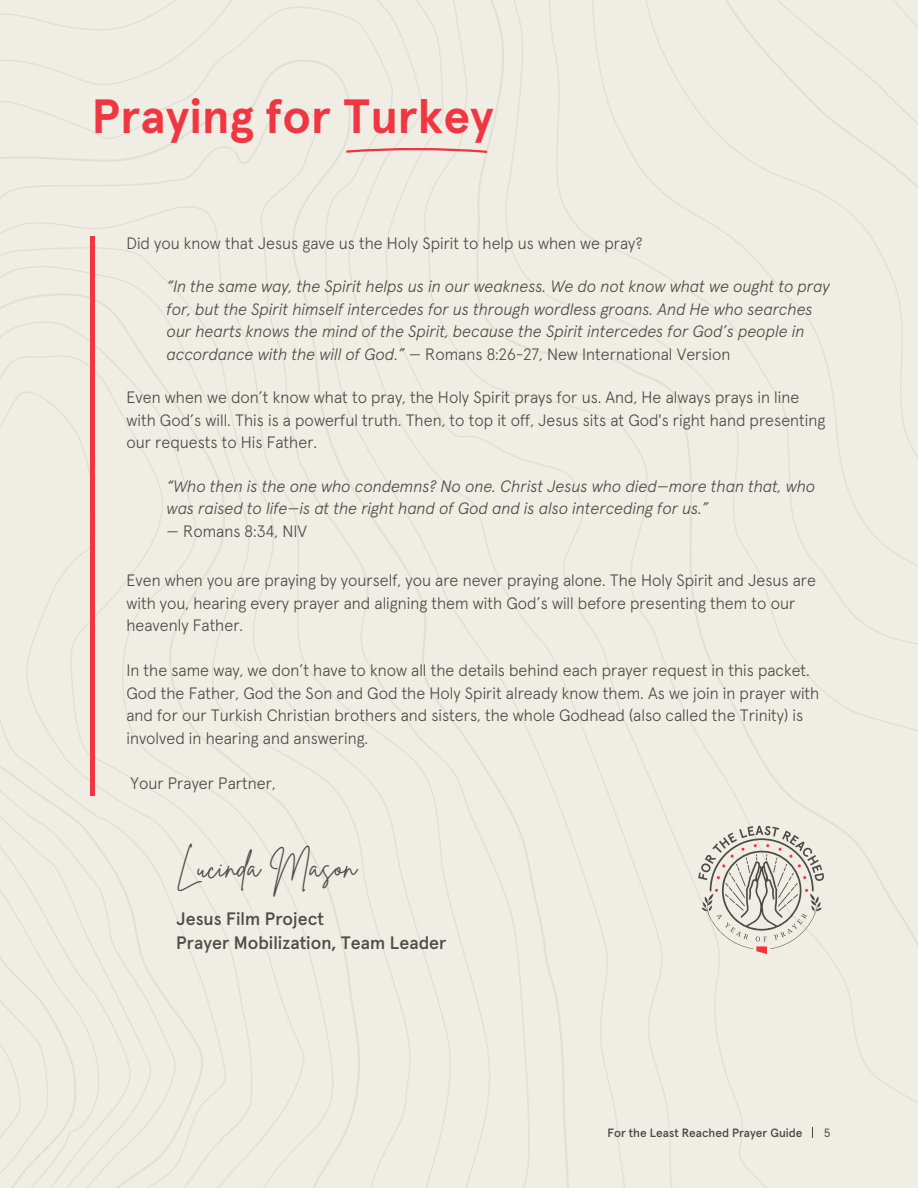
<style>
.page{position:relative;width:918px;height:1188px;background:#fff}
.page>*{position:absolute;margin:0;border:0;box-sizing:border-box;transform-origin:0 0}
.t1{font:700 48px "Apercu Pro";color:#ef3742}
.t2{font:31.95px "Brittany Signature";color:#4f4b48}
.t3{font:500 18px/23.7px "Apercu Pro";color:#4f4b48}
.t4{font:300 16.5px/22.5px "Apercu Pro";color:#4f4b48}
.t5{font:italic 300 16.5px/22.5px "Apercu Pro";color:#4f4b48}
.t6{font:500 12px "Apercu Pro";color:#4a4846}
.t7{font:12px "Apercu Pro";color:#4a4846}
.s1{font-style:normal}
</style>
<div class="page">
<div style="left:0;top:0;width:200px;height:22px;background:#efede4"></div>
<div style="left:418px;top:0;width:500px;height:1188px;background:#efede4"></div>
<div style="left:0;top:22px;width:615px;height:1166px;background:#efede4"></div>
<div style="left:476px;top:0;width:442px;height:1074px;background:#efede4"></div>
<div style="left:716px;top:0;width:202px;height:481px;background:#efede4"></div>
<hr style="left:91px;top:236px;width:4px;height:559px;background:#ef3742">
<svg style="left:346px;top:148px;width:141px;height:5px"></svg>
<svg style="left:698px;top:826px;width:126px;height:128px;background:#d7d3cb"></svg>
<h4 class="t1" style="left:92px;top:95px;width:404px">Praying for Turkey</h4>
<h4 class="t4" style="left:126px;top:233px;width:518px">Did you know that Jesus gave us the Holy Spirit to help us when we pray?</h4>
<h4 class="t5" style="left:167px;top:276px;width:665px">“In the same way, the Spirit helps us in our weakness. We do not know what we ought to pray for, but the Spirit himself intercedes for us through wordless groans. And He who searches our hearts knows the mind of the Spirit, because the Spirit intercedes for God’s people in accordance with the will of God.” <span class="s1">— Romans 8:26-27, New International Version</span></h4>
<h4 class="t4" style="left:126px;top:387px;width:701px">Even when we don’t know what to pray, the Holy Spirit prays for us. And, He always prays in line with God’s will. This is a powerful truth. Then, to top it off, Jesus sits at God's right hand presenting our requests to His Father.</h4>
<h4 class="t5" style="left:167px;top:476px;width:650px">“Who then is the one who condemns? No one. Christ Jesus who died—more than that, who was raised to life—is at the right hand of God and is also interceding for us.”</h4>
<h4 class="t4" style="left:167px;top:521px;width:142px">— Romans 8:34, NIV</h4>
<h4 class="t4" style="left:126px;top:570px;width:691px">Even when you are praying by yourself, you are never praying alone. The Holy Spirit and Jesus are with you, hearing every prayer and aligning them with God’s will before presenting them to our heavenly Father.</h4>
<h4 class="t4" style="left:126px;top:660px;width:695px">In the same way, we don’t have to know all the details behind each prayer request in this packet.<br>God the Father, God the Son and God the Holy Spirit already know them. As we join in prayer with and for our Turkish Christian brothers and sisters, the whole Godhead (also called the Trinity) is involved in hearing and answering.</h4>
<h2 class="t4" style="left:131px;top:773px;width:147px">Your Prayer Partner,</h2>
<p class="t2" style="left:176px;top:846px;width:182px">Lucinda Mason</p>
<h1 class="t3" style="left:176px;top:908px;width:272px">Jesus Film Project<br>Prayer Mobilization, Team Leader</h1>
<h3 class="t6" style="left:608px;top:1128px;width:196px">For the Least Reached Prayer Guide</h3>
<p class="t7" style="left:824px;top:1127px;width:8px">5</p>
</div>
